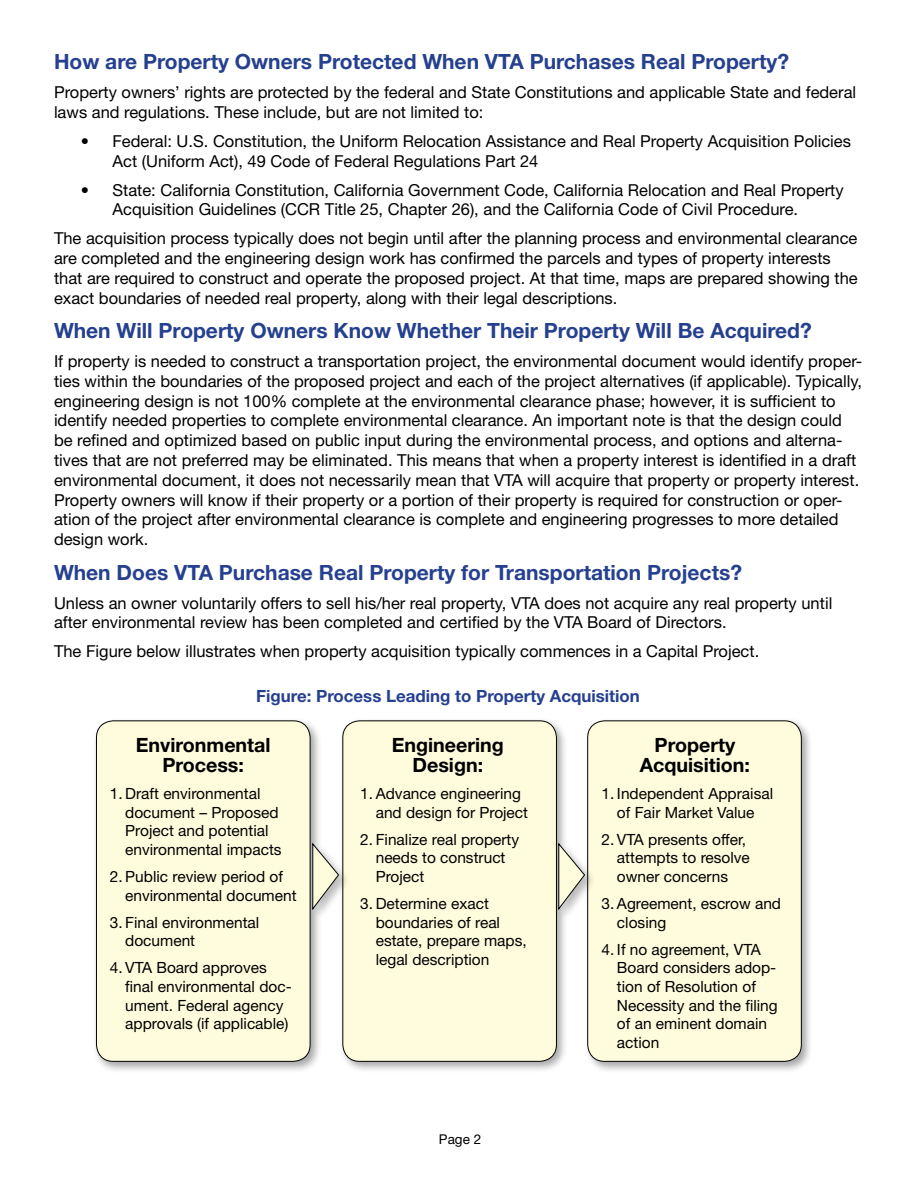
<style>
.page{position:relative;width:918px;height:1188px;background:#fff}
.page>*{position:absolute;margin:0;border:0;box-sizing:border-box;transform-origin:0 0}
.t1{font:700 21px "Helvetica Neue LT Std";color:#25408f}
.t2{font:700 19.65px/20.2px "Helvetica Neue LT Std";color:#000;text-align:center}
.t3{font:700 16.8px "Helvetica Neue LT Std";color:#25408f}
.t4{font:16.5px/19.8px "Helvetica Neue LT Std";color:#000}
.t5{font:15.45px/18.6px "Helvetica Neue LT Std";color:#000}
.t6{font:13.5px "Helvetica Neue LT Std";color:#000}
</style>
<div class="page">
<div style="left:93px;top:717px;width:229px;height:356px;background:#000;opacity:.35"></div>
<div style="left:96px;top:721px;width:214px;height:340px;background:#fffcdd;border-radius:17px"></div>
<div style="left:96px;top:720px;width:214px;height:342px;border:1px solid #000;border-radius:17px"></div>
<div style="left:339px;top:717px;width:230px;height:356px;background:#000;opacity:.35"></div>
<div style="left:343px;top:721px;width:213px;height:340px;background:#fffcdd;border-radius:17px"></div>
<div style="left:342px;top:720px;width:215px;height:342px;border:1px solid #000;border-radius:17px"></div>
<div style="left:584px;top:717px;width:229px;height:356px;background:#000;opacity:.35"></div>
<div style="left:588px;top:721px;width:213px;height:340px;background:#fffcdd;border-radius:17px"></div>
<div style="left:587px;top:720px;width:215px;height:342px;border:1px solid #000;border-radius:17px"></div>
<div style="left:310px;top:842px;width:41px;height:79px;background:#000;opacity:.27"></div>
<svg style="left:312px;top:843px;width:27px;height:68px"></svg>
<div style="left:556px;top:842px;width:41px;height:79px;background:#000;opacity:.27"></div>
<svg style="left:558px;top:843px;width:27px;height:68px"></svg>
<p class="t1" style="left:54px;top:49px;width:737px">How are Property Owners Protected When VTA Purchases Real Property?</p>
<p class="t4" style="left:54px;top:82px;width:804px">Property owners’ rights are protected by the federal and State Constitutions and applicable State and federal laws and regulations. These include, but are not limited to:</p>
<p class="t4" style="left:112px;top:131px;width:740px;text-indent:-31px">• Federal: U.S. Constitution, the Uniform Relocation Assistance and Real Property Acquisition Policies<br>Act (Uniform Act), 49 Code of Federal Regulations Part 24</p>
<p class="t4" style="left:112px;top:180px;width:733px;text-indent:-31px">• State: California Constitution, California Government Code, California Relocation and Real Property<br>Acquisition Guidelines (CCR Title 25, Chapter 26), and the California Code of Civil Procedure.</p>
<p class="t4" style="left:54px;top:228px;width:805px">The acquisition process typically does not begin until after the planning process and environmental clearance are completed and the engineering design work has confirmed the parcels and types of property interests that are required to construct and operate the proposed project. At that time, maps are prepared showing the exact boundaries of needed real property, along with their legal descriptions.</p>
<p class="t1" style="left:54px;top:318px;width:759px">When Will Property Owners Know Whether Their Property Will Be Acquired?</p>
<p class="t4" style="left:54px;top:351px;width:810px">If property is needed to construct a transportation project, the environmental document would identify proper&shy;ties within the boundaries of the proposed project and each of the project alternatives (if applicable). Typically, engineering design is not 100% complete at the environmental clearance phase; however, it is sufficient to identify needed properties to complete environmental clearance. An important note is that the design could be refined and optimized based on public input during the environmental process, and options and alterna&shy;tives that are not preferred may be eliminated. This means that when a property interest is identified in a draft environmental document, it does not necessarily mean that VTA will acquire that property or property interest.<br>Property owners will know if their property or a portion of their property is required for construction or oper&shy;ation of the project after environmental clearance is complete and engineering progresses to more detailed design work.</p>
<p class="t1" style="left:54px;top:559px;width:690px">When Does VTA Purchase Real Property for Transportation Projects?</p>
<p class="t4" style="left:54px;top:593px;width:780px">Unless an owner voluntarily offers to sell his/her real property, VTA does not acquire any real property until after environmental review has been completed and certified by the VTA Board of Directors.</p>
<p class="t4" style="left:54px;top:641px;width:707px">The Figure below illustrates when property acquisition typically commences in a Capital Project.</p>
<p class="t3" style="left:256px;top:686px;width:385px">Figure: Process Leading to Property Acquisition</p>
<p class="t2" style="left:136px;top:734px;width:136px">Environmental<br>Process:</p>
<p class="t5" style="left:125px;top:784px;width:158px;text-indent:-15px">1. Draft environmental document – Proposed<br>Project and potential environmental impacts</p>
<p class="t5" style="left:125px;top:867px;width:173px;text-indent:-15px">2. Public review period of environmental document</p>
<p class="t5" style="left:125px;top:913px;width:136px;text-indent:-15px">3. Final environmental document</p>
<p class="t5" style="left:125px;top:958px;width:168px;text-indent:-15px">4. VTA Board approves final environmental doc&shy;ument. Federal agency approvals (if applicable)</p>
<p class="t2" style="left:392px;top:734px;width:114px">Engineering<br>Design:</p>
<p class="t5" style="left:376px;top:784px;width:154px;text-indent:-15px">1. Advance engineering and design for Project</p>
<p class="t5" style="left:376px;top:830px;width:145px;text-indent:-15px">2. Finalize real property needs to construct<br>Project</p>
<p class="t5" style="left:376px;top:894px;width:153px;text-indent:-15px">3. Determine exact boundaries of real estate, prepare maps, legal description</p>
<p class="t6" style="left:439px;top:1131px;width:44px">Page 2</p>
<p class="t2" style="left:640px;top:734px;width:112px">Property<br>Acquisition:</p>
<p class="t5" style="left:602px;top:784px;width:173px;text-align:center">1. Independent Appraisal of Fair Market Value</p>
<p class="t5" style="left:617px;top:830px;width:134px;text-indent:-15px">2. VTA presents offer, attempts to resolve owner concerns</p>
<p class="t5" style="left:617px;top:894px;width:166px;text-indent:-15px">3. Agreement, escrow and closing</p>
<p class="t5" style="left:617px;top:940px;width:162px;text-indent:-15px">4. If no agreement, VTA<br>Board considers adop&shy;tion of Resolution of<br>Necessity and the filing of an eminent domain action</p>
</div>
